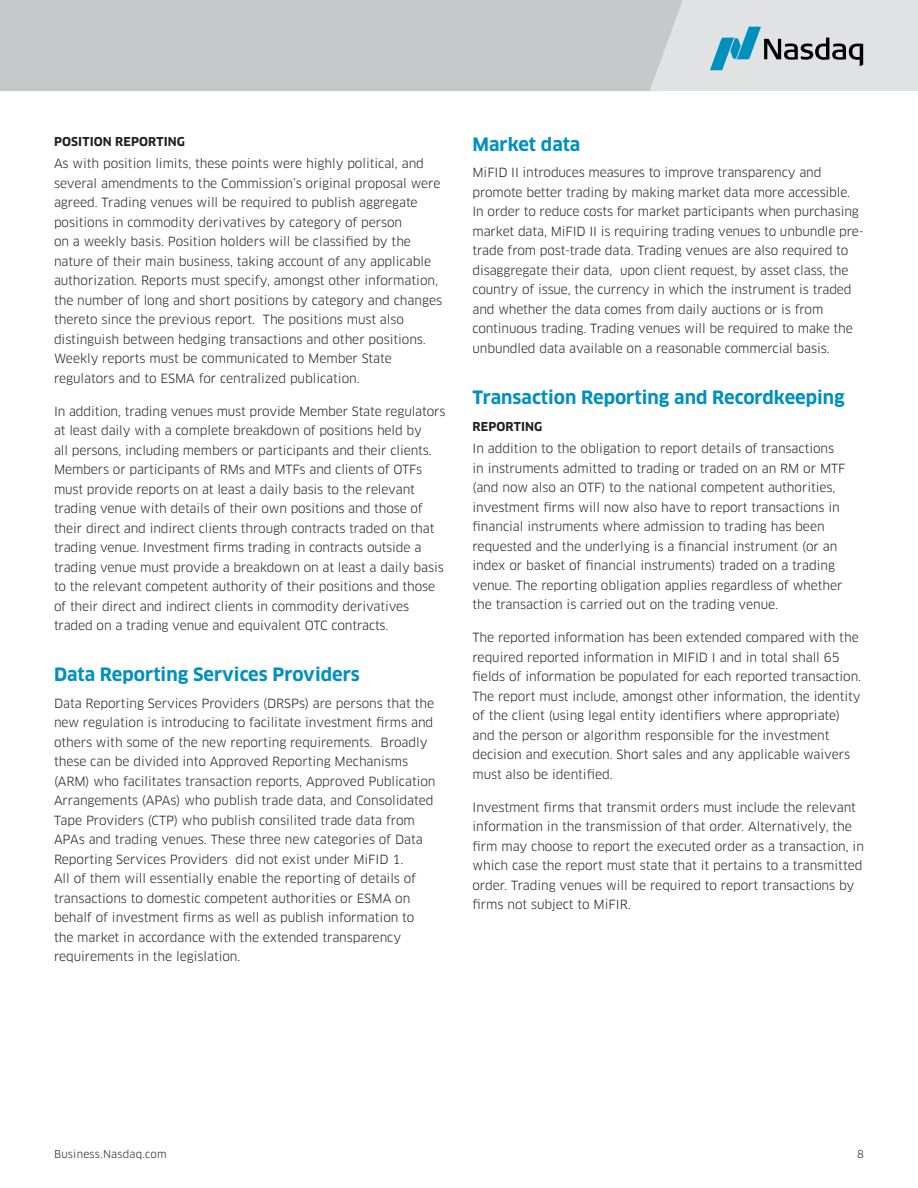
<style>
.page{position:relative;width:918px;height:1188px;background:#fff}
.page>*{position:absolute;margin:0;border:0;box-sizing:border-box;transform-origin:0 0}
.HEADER_13pt_blue{font:700 18px "Clan Pro";color:#0090be}
.body_reg_black{font:12.3px/19.5px "Clan Pro";letter-spacing:-.005em;color:#231f20}
._9pt__315{font:700 12px "Clan Pro";letter-spacing:.01em;color:#231f20}
.t1{font:10.5px "Clan Pro";letter-spacing:.02em;color:#231f20}
</style>
<div class="page">
<div style="left:0;top:0;width:650px;height:91px;background:#c7c8ca"></div>
<svg style="left:650px;top:0;width:268px;height:91px;background:#ced4d8"></svg>
<p class="_9pt__315" style="left:54px;top:135px;width:132px">POSITION REPORTING</p>
<p class="body_reg_black" style="left:54px;top:154px;width:390px">As with position limits, these points were highly political, and several amendments to the Commission’s original proposal were agreed. Trading venues will be required to publish aggregate positions in commodity derivatives by category of person<br>on a weekly basis. Position holders will be classified by the nature of their main business, taking account of any applicable authorization. Reports must specify, amongst other information, the number of long and short positions by category and changes thereto since the previous report. The positions must also distinguish between hedging transactions and other positions.<br>Weekly reports must be communicated to Member State regulators and to ESMA for centralized publication.</p>
<p class="body_reg_black" style="left:54px;top:401px;width:393px">In addition, trading venues must provide Member State regulators at least daily with a complete breakdown of positions held by<br>all persons, including members or participants and their clients.<br>Members or participants of RMs and MTFs and clients of OTFs must provide reports on at least a daily basis to the relevant trading venue with details of their own positions and those of their direct and indirect clients through contracts traded on that trading venue. Investment firms trading in contracts outside a trading venue must provide a breakdown on at least a daily basis to the relevant competent authority of their positions and those of their direct and indirect clients in commodity derivatives traded on a trading venue and equivalent OTC contracts.</p>
<p class="HEADER_13pt_blue" style="left:54px;top:664px;width:307px">Data Reporting Services Providers</p>
<p class="body_reg_black" style="left:54px;top:693px;width:383px">Data Reporting Services Providers (DRSPs) are persons that the new regulation is introducing to facilitate investment firms and others with some of the new reporting requirements. Broadly these can be divided into Approved Reporting Mechanisms (ARM) who facilitates transaction reports, Approved Publication Arrangements (APAs) who publish trade data, and Consolidated Tape Providers (CTP) who publish consilited trade data from APAs and trading venues. These three new categories of Data Reporting Services Providers did not exist under MiFID 1.<br>All of them will essentially enable the reporting of details of transactions to domestic competent authorities or ESMA on behalf of investment firms as well as publish information to the market in accordance with the extended transparency requirements in the legislation.</p>
<p class="HEADER_13pt_blue" style="left:472px;top:134px;width:109px">Market data</p>
<p class="body_reg_black" style="left:472px;top:163px;width:393px">MiFID II introduces measures to improve transparency and promote better trading by making market data more accessible.<br>In order to reduce costs for market participants when purchasing market data, MiFID II is requiring trading venues to unbundle pre&shy;trade from post-trade data. Trading venues are also required to disaggregate their data, upon client request, by asset class, the country of issue, the currency in which the instrument is traded and whether the data comes from daily auctions or is from continuous trading. Trading venues will be required to make the unbundled data available on a reasonable commercial basis.</p>
<p class="HEADER_13pt_blue" style="left:472px;top:386px;width:374px">Transaction Reporting and Recordkeeping</p>
<p class="_9pt__315" style="left:473px;top:420px;width:71px">REPORTING</p>
<p class="body_reg_black" style="left:472px;top:439px;width:375px">In addition to the obligation to report details of transactions in instruments admitted to trading or traded on an RM or MTF (and now also an OTF) to the national competent authorities, investment firms will now also have to report transactions in financial instruments where admission to trading has been requested and the underlying is a financial instrument (or an index or basket of financial instruments) traded on a trading venue. The reporting obligation applies regardless of whether the transaction is carried out on the trading venue.</p>
<p class="body_reg_black" style="left:472px;top:628px;width:390px">The reported information has been extended compared with the required reported information in MIFID I and in total shall 65 fields of information be populated for each reported transaction.<br>The report must include, amongst other information, the identity of the client (using legal entity identifiers where appropriate) and the person or algorithm responsible for the investment decision and execution. Short sales and any applicable waivers must also be identified.</p>
<p class="body_reg_black" style="left:472px;top:798px;width:393px">Investment firms that transmit orders must include the relevant information in the transmission of that order. Alternatively, the firm may choose to report the executed order as a transaction, in which case the report must state that it pertains to a transmitted order. Trading venues will be required to report transactions by firms not subject to MiFIR.</p>
<p class="t1" style="left:54px;top:1148px;width:114px">Business.Nasdaq.com</p>
<p class="t1" style="left:857px;top:1148px;width:8px">8</p>
</div>
